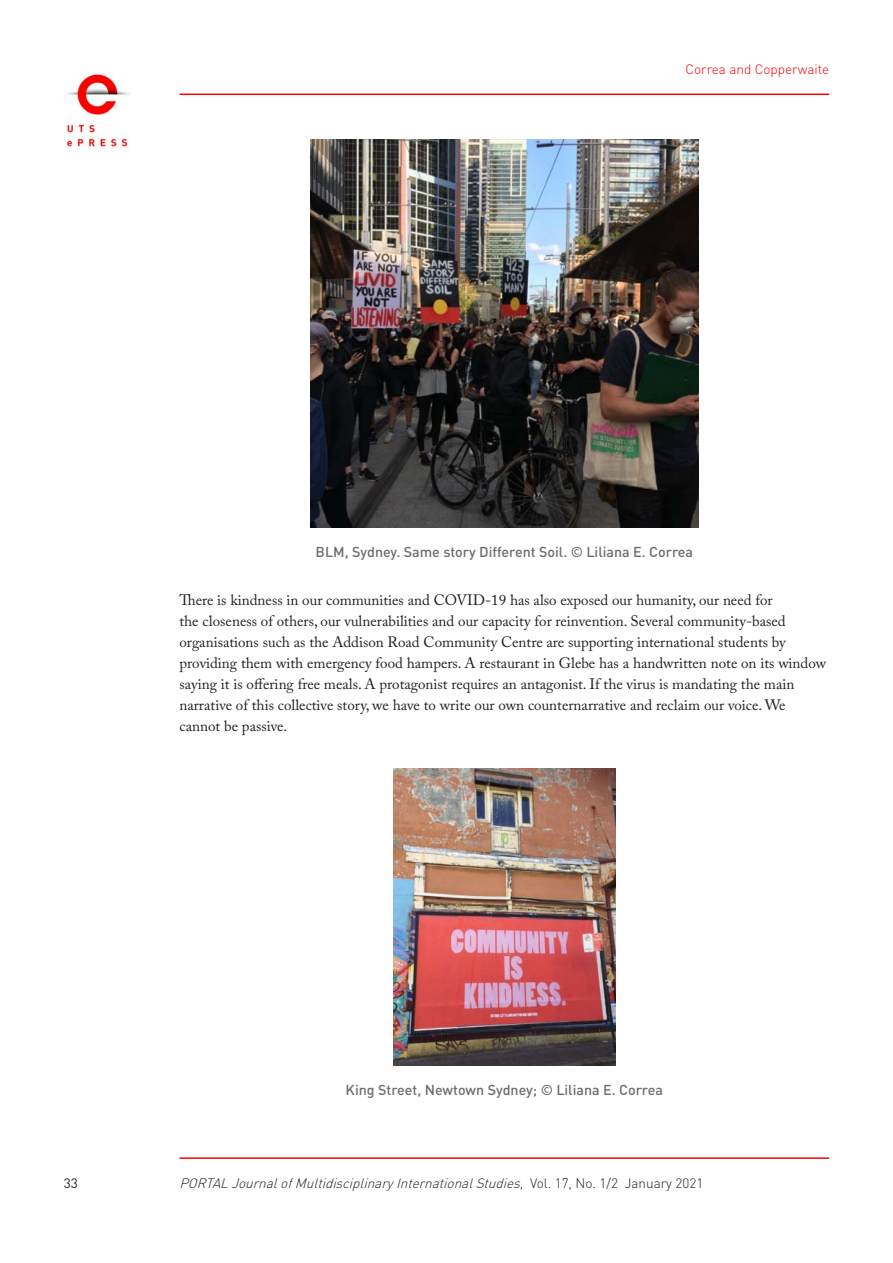
<style>
.page{position:relative;width:893px;height:1263px;background:#fff}
.page>*{position:absolute;margin:0;border:0;box-sizing:border-box;transform-origin:0 0}
.t1{font:15px/21px "Adobe Caslon Pro";color:#231f20}
.t2{font:500 14.25px "DIN";color:#6c6d70}
.t3{font:italic 300 13.5px "DIN Pro";color:#231f20}
.t4{font:300 13.5px "DIN Pro";color:#fe0000}
.t5{font:13.5px "DIN Pro";color:#231f20}
.s1{font-style:normal}
</style>
<div class="page">
<hr style="left:179px;top:1157px;width:650px;height:2px;background:#fe0000">
<img style="left:310px;top:139px;width:388px;height:388px">
<img style="left:393px;top:768px;width:222px;height:297px">
<img style="left:66px;top:74px;width:63px;height:75px">
<hr style="left:179px;top:94px;width:650px;height:1px;background:#fe0000">
<p class="t4" style="left:685px;top:60px;width:145px">Correa and Copperwaite</p>
<p class="t2" style="left:316px;top:542px;width:379px">BLM, Sydney. Same story Different Soil. © Liliana E. Correa</p>
<p class="t1" style="left:179px;top:589px;width:648px">There is kindness in our communities and COVID-19 has also exposed our humanity, our need for<br>the closeness of others, our vulnerabilities and our capacity for reinvention. Several community-based organisations such as the Addison Road Community Centre are supporting international students by providing them with emergency food hampers. A restaurant in Glebe has a handwritten note on its window saying it is offering free meals. A protagonist requires an antagonist. If the virus is mandating the main narrative of this collective story, we have to write our own counternarrative and reclaim our voice. We cannot be passive.</p>
<p class="t2" style="left:346px;top:1080px;width:319px">King Street, Newtown Sydney; © Liliana E. Correa</p>
<p class="t5" style="left:64px;top:1174px;width:16px">33</p>
<p class="t3" style="left:179px;top:1174px;width:525px">PORTALJournalofMultidisciplinaryInternationalStudies<span class="s1">, Vo l . 1 7 , N o . 1 / 2 J a n u a ry 2 0 2 1</span></p>
</div>
